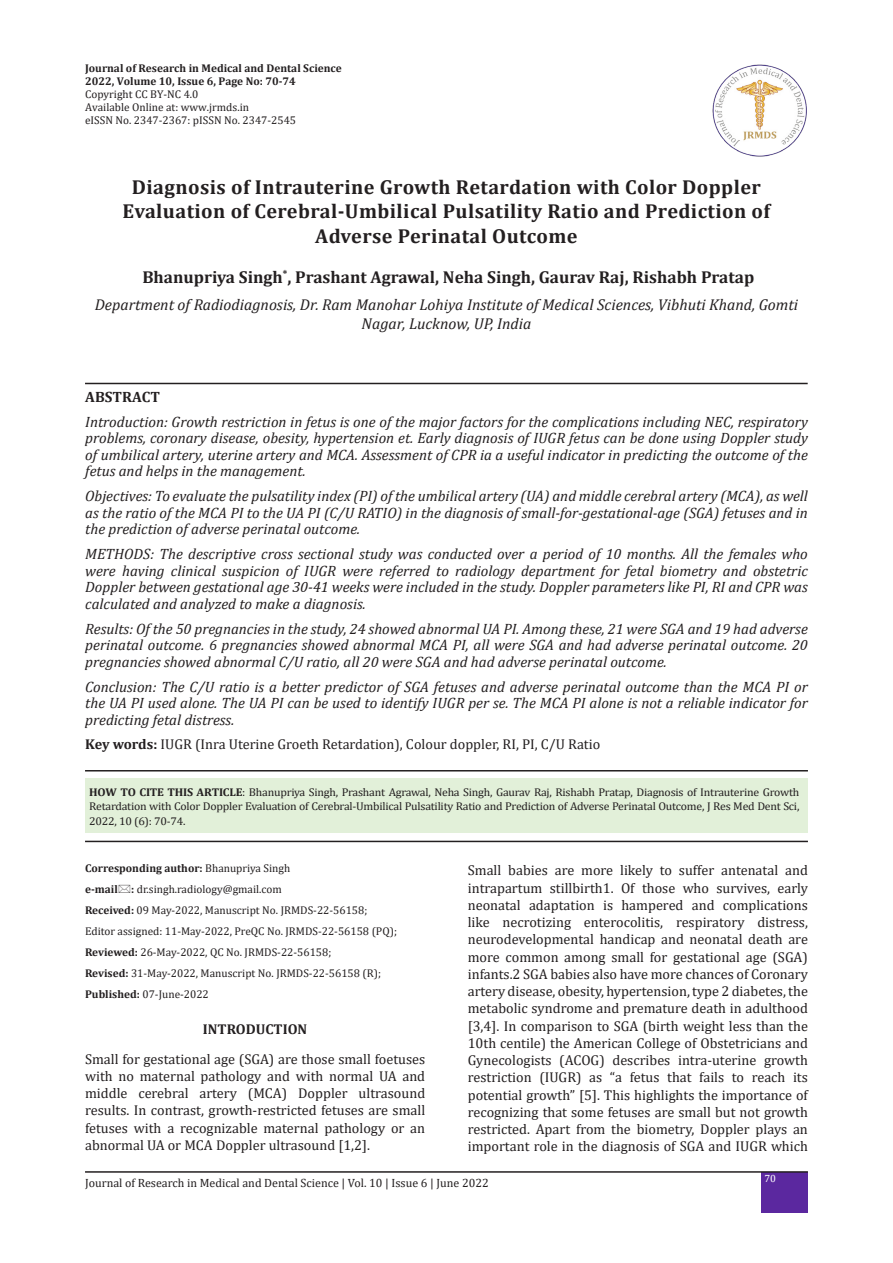
<style>
.page{position:relative;width:893px;height:1263px;background:#fff}
.page>*{position:absolute;margin:0;border:0;box-sizing:border-box;transform-origin:0 0}
.t1{font:700 20.25px/24.3px "Cambria";letter-spacing:.02em;color:#231f20;text-align:center}
.t2{font:700 17.25px "Cambria";color:#231f20}
.t3{font:italic 15.75px/18.9px "Cambria";color:#231f20;text-align:center}
.t4{font:italic 15px/16.5px "Cambria";color:#231f20;text-align:justify}
.Abstract{font:700 15px "Cambria";color:#231f20}
.bd{font:14.25px/17.2px "Cambria";color:#231f20;text-align:justify}
.t5{font:700 14.25px "Cambria";color:#231f20}
.t6{font:12px "Cambria";color:#231f20}
.Body_Text{font:11.25px/12.9px "Cambria";color:#231f20}
.Body_Text-2{font:11.25px/14.4px "Cambria";color:#231f20;text-align:justify;scale:1.05 1}
.t7{font:700 11.25px "Cambria";color:#231f20}
.t8{font:10.5px "Cambria";color:#fff}
.s1{font-weight:700}
.s2{font-weight:400}
</style>
<div class="page">
<div style="left:762px;top:1172px;width:46px;height:41px;background:#5b289f"></div>
<img style="left:712px;top:64px;width:95px;height:93px">
<hr style="left:85px;top:1171px;width:723px;height:2px;background:#231f20">
<hr style="left:85px;top:383px;width:723px;height:1px;background:#231f20">
<hr style="left:85px;top:770px;width:723px;height:1px;background:#231f20">
<div style="left:85px;top:778px;width:723px;height:55px;background:#e2f0d9"></div>
<hr style="left:85px;top:841px;width:723px;height:1px;background:#231f20">
<p class="t7" style="left:85px;top:61px;width:258px">Journal of Research in Medical and Dental Science</p>
<p class="t7" style="left:85px;top:74px;width:212px">2022, Volume 10, Issue 6, Page No: 70-74</p>
<p class="Body_Text" style="left:85px;top:88px;width:213px">Copyright CC BY-NC 4.0<br>Available Online at: www.jrmds.in<br>eISSN No. 2347-2367: pISSN No. 2347-2545</p>
<p class="t1" style="left:123px;top:174px;width:649px">Diagnosis of Intrauterine Growth Retardation with Color Doppler<br>Evaluation of Cerebral-Umbilical Pulsatility Ratio and Prediction of<br>Adverse Perinatal Outcome</p>
<p class="t2" style="left:142px;top:265px;width:613px">Bhanupriya Singh<sup>*</sup>, Prashant Agrawal, Neha Singh, Gaurav Raj, Rishabh Pratap</p>
<p class="t3" style="left:95px;top:295px;width:705px">Department of Radiodiagnosis, Dr. Ram Manohar Lohiya Institute of Medical Sciences, Vibhuti Khand, Gomti<br>Nagar, Lucknow, UP, India</p>
<p class="Abstract" style="left:85px;top:386px;width:76px">ABSTRACT</p>
<p class="t4" style="left:85px;top:412px;width:724px">Introduction: Growth restriction in fetus is one of the major factors for the complications including NEC, respiratory problems, coronary disease, obesity, hypertension et. Early diagnosis of IUGR fetus can be done using Doppler study of umbilical artery, uterine artery and MCA. Assessment of CPR ia a useful indicator in predicting the outcome of the fetus and helps in the management.</p>
<p class="t4" style="left:85px;top:487px;width:724px">Objectives: To evaluate the pulsatility index (PI) of the umbilical artery (UA) and middle cerebral artery (MCA), as well as the ratio of the MCA PI to the UA PI (C/U RATIO) in the diagnosis of small-for-gestational-age (SGA) fetuses and in the prediction of adverse perinatal outcome.</p>
<p class="t4" style="left:85px;top:545px;width:724px">METHODS: The descriptive cross sectional study was conducted over a period of 10 months. All the females who were having clinical suspicion of IUGR were referred to radiology department for fetal biometry and obstetric Doppler between gestational age 30-41 weeks were included in the study. Doppler parameters like PI, RI and CPR was calculated and analyzed to make a diagnosis.</p>
<p class="t4" style="left:85px;top:619px;width:724px">Results: Of the 50 pregnancies in the study, 24 showed abnormal UA PI. Among these, 21 were SGA and 19 had adverse perinatal outcome. 6 pregnancies showed abnormal MCA PI, all were SGA and had adverse perinatal outcome. 20 pregnancies showed abnormal C/U ratio, all 20 were SGA and had adverse perinatal outcome.</p>
<p class="t4" style="left:85px;top:677px;width:724px">Conclusion: The C/U ratio is a better predictor of SGA fetuses and adverse perinatal outcome than the MCA PI or the UA PI used alone. The UA PI can be used to identify IUGR per se. The MCA PI alone is not a reliable indicator for predicting fetal distress.</p>
<p class="bd" style="left:85px;top:735px;width:516px"><span class="s1">Key words:</span> IUGR (Inra Uterine Groeth Retardation), Colour doppler, RI, PI, C/U Ratio</p>
<p class="Body_Text-2" style="left:89px;top:785px;width:678px"><span class="s1">HOW TO CITE THIS ARTICLE</span>: Bhanupriya Singh, Prashant Agrawal, Neha Singh, Gaurav Raj, Rishabh Pratap, Diagnosis of Intrauterine Growth Retardation with Color Doppler Evaluation of Cerebral-Umbilical Pulsatility Ratio and Prediction of Adverse Perinatal Outcome, J Res Med Dent Sci, 2022, 10 (6): 70-74.</p>
<p class="t7" style="left:85px;top:860px;width:207px">Corresponding author: <span class="s2">Bhanupriya Singh</span></p>
<p class="Body_Text" style="left:85px;top:883px;width:198px"><span class="s1">e-mail :</span> dr.singh.radiology@gmail.com</p>
<p class="Body_Text" style="left:85px;top:904px;width:284px"><span class="s1">Received:</span> 09 May-2022, Manuscript No. JRMDS-22-56158;</p>
<p class="Body_Text" style="left:85px;top:924px;width:313px">Editor assigned: 11-May-2022, PreQC No. JRMDS-22-56158 (PQ);</p>
<p class="Body_Text" style="left:85px;top:945px;width:248px"><span class="s1">Reviewed:</span> 26-May-2022, QC No. JRMDS-22-56158;</p>
<p class="Body_Text" style="left:85px;top:966px;width:298px"><span class="s1">Revised:</span> 31-May-2022, Manuscript No. JRMDS-22-56158 (R);</p>
<p class="Body_Text" style="left:85px;top:987px;width:125px"><span class="s1">Published:</span> 07-June-2022</p>
<p class="t5" style="left:203px;top:1019px;width:106px">INTRODUCTION</p>
<p class="bd" style="left:85px;top:1050px;width:342px">Small for gestational age (SGA) are those small foetuses with no maternal pathology and with normal UA and middle cerebral artery (MCA) Doppler ultrasound results. In contrast, growth-restricted fetuses are small fetuses with a recognizable maternal pathology or an abnormal UA or MCA Doppler ultrasound [1,2].</p>
<p class="bd" style="left:468px;top:862px;width:342px">Small babies are more likely to suffer antenatal and intrapartum stillbirth1. Of those who survives, early neonatal adaptation is hampered and complications like necrotizing enterocolitis, respiratory distress, neurodevelopmental handicap and neonatal death are more common among small for gestational age (SGA) infants.2 SGA babies also have more chances of Coronary artery disease, obesity, hypertension, type 2 diabetes, the metabolic syndrome and premature death in adulthood [3,4]. In comparison to SGA (birth weight less than the 10th centile) the American College of Obstetricians and Gynecologists (ACOG) describes intra-uterine growth restriction (IUGR) as “a fetus that fails to reach its potential growth” [5]. This highlights the importance of recognizing that some fetuses are small but not growth restricted. Apart from the biometry, Doppler plays an important role in the diagnosis of SGA and IUGR which</p>
<p class="t6" style="left:85px;top:1176px;width:405px">Journal of Research in Medical and Dental Science | Vol. 10 | Issue 6 | June 2022</p>
<p class="t8" style="left:764px;top:1172px;width:13px">70</p>
</div>
